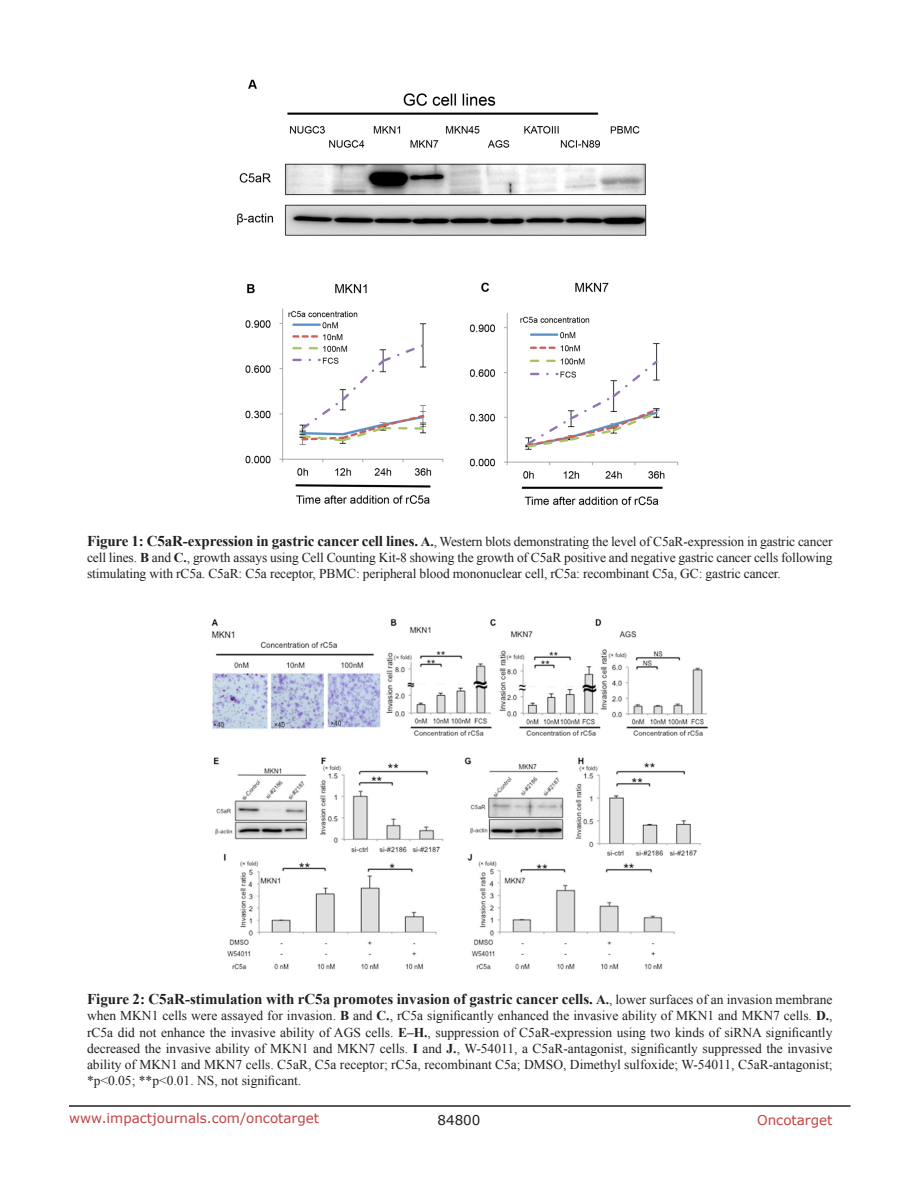
<style>
.page{position:relative;width:918px;height:1188px;background:#fff}
.page>*{position:absolute;margin:0;border:0;box-sizing:border-box;transform-origin:0 0}
.figuretext{font:700 15px "Times New Roman";color:#231f20}
.figuretext-2{font:13.5px/16.2px "Times New Roman";letter-spacing:-.01em;color:#231f20;text-align:justify}
.t1{font:13.5px "Verdana";color:#c24141}
.t2{font:13.5px "Verdana";color:#231f20}
.s1{font-weight:700;font-size:15px}
.s2{font-weight:700}
.s3{font-size:13.5px}
.s4{font-weight:400;font-size:13.5px}
</style>
<div class="page">
<hr style="left:69px;top:1105px;width:781px;height:2px;background:#231f20">
<img style="left:237px;top:79px;width:442px;height:427px">
<img style="left:211px;top:619px;width:497px;height:351px">
<p class="figuretext-2" style="left:87px;top:533px;width:747px"><span class="s1">Figure 1: C5aR-expression in gastric cancer cell lines.</span> <span class="s2">A.</span>, Western blots demonstrating the level of C5aR-expression in gastric cancer cell lines. <span class="s2">B</span> and <span class="s2">C.</span>, growth assays using Cell Counting Kit-8 showing the growth of C5aR positive and negative gastric cancer cells following stimulating with rC5a. C5aR: C5a receptor, PBMC: peripheral blood mononuclear cell, rC5a: recombinant C5a, GC: gastric cancer.</p>
<p class="figuretext" style="left:87px;top:989px;width:747px">Figure 2: C5aR-stimulation with rC5a promotes invasion of gastric cancer cells. <span class="s3">A.</span><span class="s4">, lower surfaces of an invasion membrane</span></p>
<p class="figuretext-2" style="left:87px;top:1007px;width:747px">when MKN1 cells were assayed for invasion. <span class="s2">B</span> and <span class="s2">C.</span>, rC5a significantly enhanced the invasive ability of MKN1 and MKN7 cells. <span class="s2">D.</span>, rC5a did not enhance the invasive ability of AGS cells. <span class="s2">E–H.</span>, suppression of C5aR-expression using two kinds of siRNA significantly decreased the invasive ability of MKN1 and MKN7 cells. <span class="s2">I</span> and <span class="s2">J.</span>, W-54011, a C5aR-antagonist, significantly suppressed the invasive ability of MKN1 and MKN7 cells. C5aR, C5a receptor; rC5a, recombinant C5a; DMSO, Dimethyl sulfoxide; W-54011, C5aR-antagonist; *p&lt;0.05; **p&lt;0.01. NS, not significant.</p>
<p class="t1" style="left:69px;top:1109px;width:252px">www.impactjournals.com/oncotarget</p>
<p class="t2" style="left:438px;top:1111px;width:44px">84800</p>
<p class="t1" style="left:757px;top:1111px;width:77px">Oncotarget</p>
</div>
